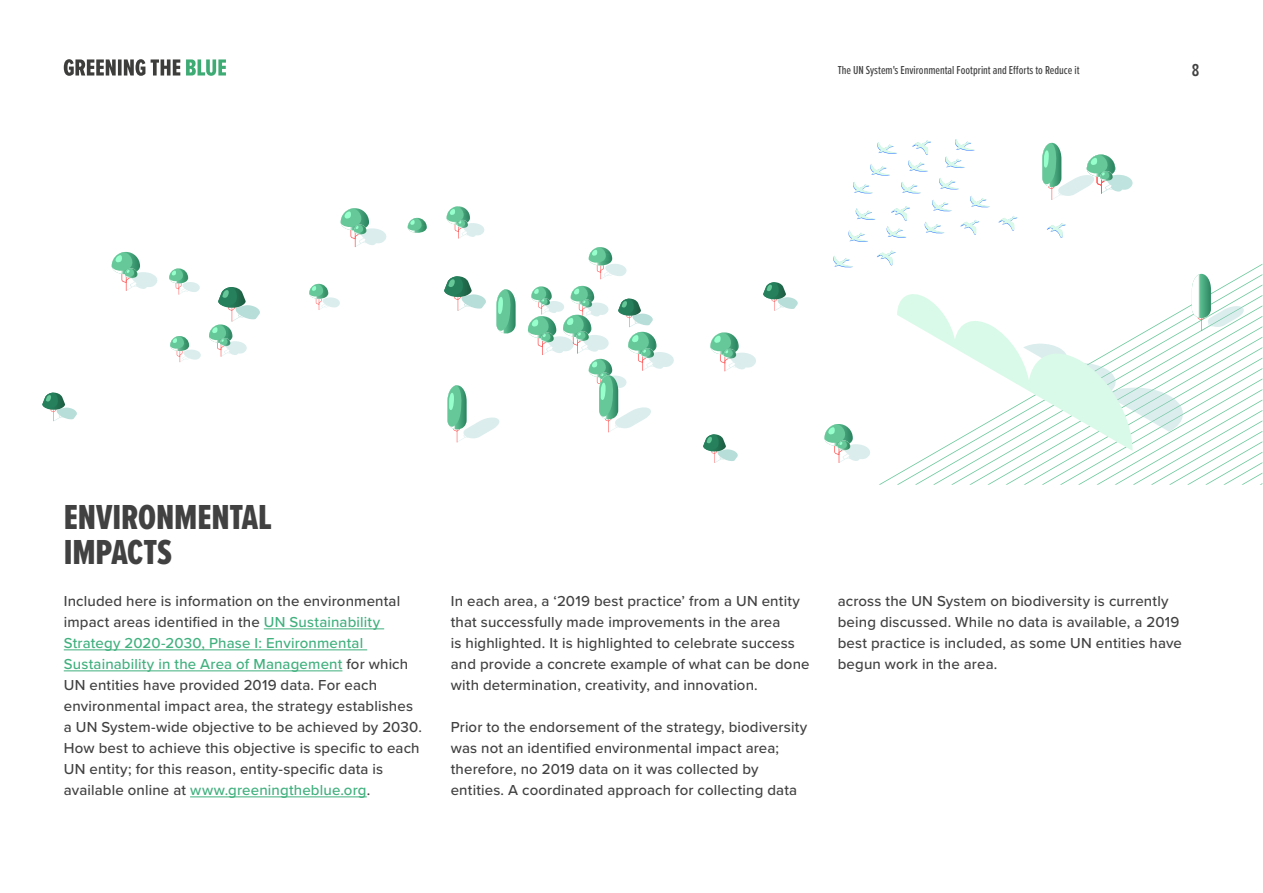
<style>
.page{position:relative;width:1263px;height:893px;background:#fff}
.page>*{position:absolute;margin:0;border:0;box-sizing:border-box;transform-origin:0 0}
.t1{font:36px/34.5px "Proxima Nova Ex Cn Extrabld";letter-spacing:-.005em;color:#414142}
.t2{font:600 18px "Proxima Nova Ex Cn";color:#414142}
.t3{font:500 15px/21px "Proxima Nova";letter-spacing:.01em;color:#414142}
.t4{font:500 12px "Proxima Nova Ex Cn";color:#414142}
.s1{color:#40b07e}
</style>
<div class="page">
<svg style="left:186px;top:59px;width:40px;height:17px"></svg>
<svg style="left:64px;top:59px;width:116px;height:17px"></svg>
<hr style="left:264px;top:628px;width:120px;height:1px;background:#40b07e">
<hr style="left:64px;top:649px;width:303px;height:1px;background:#40b07e">
<hr style="left:64px;top:670px;width:278px;height:1px;background:#40b07e">
<hr style="left:190px;top:796px;width:177px;height:1px;background:#40b07e">
<svg style="left:589px;top:247px;width:38px;height:32px"></svg>
<img style="left:410px;top:222px;width:17px;height:11px">
<svg style="left:408px;top:218px;width:17px;height:13px"></svg>
<svg style="left:309px;top:284px;width:31px;height:26px"></svg>
<svg style="left:447px;top:206px;width:38px;height:33px"></svg>
<img style="left:511px;top:292px;width:5px;height:41px">
<svg style="left:496px;top:289px;width:15px;height:45px"></svg>
<svg style="left:341px;top:208px;width:46px;height:39px"></svg>
<svg style="left:170px;top:336px;width:31px;height:26px"></svg>
<svg style="left:169px;top:268px;width:31px;height:27px"></svg>
<svg style="left:447px;top:385px;width:53px;height:57px"></svg>
<svg style="left:112px;top:251px;width:46px;height:40px"></svg>
<svg style="left:710px;top:332px;width:46px;height:39px"></svg>
<svg style="left:824px;top:424px;width:46px;height:39px"></svg>
<svg style="left:1042px;top:143px;width:90px;height:57px"></svg>
<img style="left:1192px;top:274px;width:19px;height:15px">
<svg style="left:444px;top:276px;width:42px;height:35px"></svg>
<svg style="left:209px;top:287px;width:51px;height:70px"></svg>
<svg style="left:42px;top:393px;width:35px;height:28px"></svg>
<svg style="left:703px;top:434px;width:35px;height:29px"></svg>
<svg style="left:763px;top:282px;width:35px;height:29px"></svg>
<svg style="left:528px;top:285px;width:146px;height:147px"></svg>
<svg style="left:848px;top:230px;width:20px;height:12px"></svg>
<svg style="left:855px;top:208px;width:21px;height:12px"></svg>
<svg style="left:853px;top:182px;width:20px;height:12px"></svg>
<svg style="left:901px;top:182px;width:20px;height:12px"></svg>
<svg style="left:932px;top:200px;width:20px;height:12px"></svg>
<svg style="left:939px;top:178px;width:20px;height:12px"></svg>
<svg style="left:870px;top:164px;width:20px;height:12px"></svg>
<svg style="left:877px;top:142px;width:20px;height:12px"></svg>
<svg style="left:945px;top:139px;width:30px;height:29px"></svg>
<svg style="left:877px;top:250px;width:19px;height:15px"></svg>
<svg style="left:886px;top:206px;width:24px;height:32px"></svg>
<svg style="left:908px;top:140px;width:23px;height:32px"></svg>
<svg style="left:970px;top:196px;width:20px;height:12px"></svg>
<svg style="left:924px;top:222px;width:20px;height:12px"></svg>
<svg style="left:960px;top:220px;width:19px;height:15px"></svg>
<svg style="left:998px;top:216px;width:19px;height:15px"></svg>
<svg style="left:1047px;top:223px;width:18px;height:15px"></svg>
<svg style="left:833px;top:256px;width:20px;height:12px"></svg>
<svg style="left:897px;top:289px;width:365px;height:196px"></svg>
<p class="t4" style="left:838px;top:62px;width:243px">The UN System's Environmental Footprint and Efforts to Reduce it</p>
<p class="t2" style="left:1192px;top:57px;width:9px">8</p>
<h1 class="t1" style="left:64px;top:499px;width:210px">ENVIRONMENTAL<br>IMPACTS</h1>
<p class="t3" style="left:64px;top:589px;width:360px">Included here is information on the environmental impact areas identified in the <span class="s1">UN Sustainability Strategy 2020-2030, Phase I: Environmental Sustainability in the Area of Management</span> for which UN entities have provided 2019 data. For each environmental impact area, the strategy establishes a UN System-wide objective to be achieved by 2030.<br>How best to achieve this objective is specific to each UN entity; for this reason, entity-specific data is available online at <span class="s1">www.greeningtheblue.org</span>.</p>
<p class="t3" style="left:451px;top:589px;width:360px">In each area, a ‘2019 best practice’ from a UN entity that successfully made improvements in the area<br>is highlighted. It is highlighted to celebrate success and provide a concrete example of what can be done with determination, creativity, and innovation.</p>
<p class="t3" style="left:451px;top:715px;width:358px">Prior to the endorsement of the strategy, biodiversity was not an identified environmental impact area; therefore, no 2019 data on it was collected by entities. A coordinated approach for collecting data</p>
<p class="t3" style="left:838px;top:589px;width:346px">across the UN System on biodiversity is currently being discussed. While no data is available, a 2019 best practice is included, as some UN entities have begun work in the area.</p>
</div>
